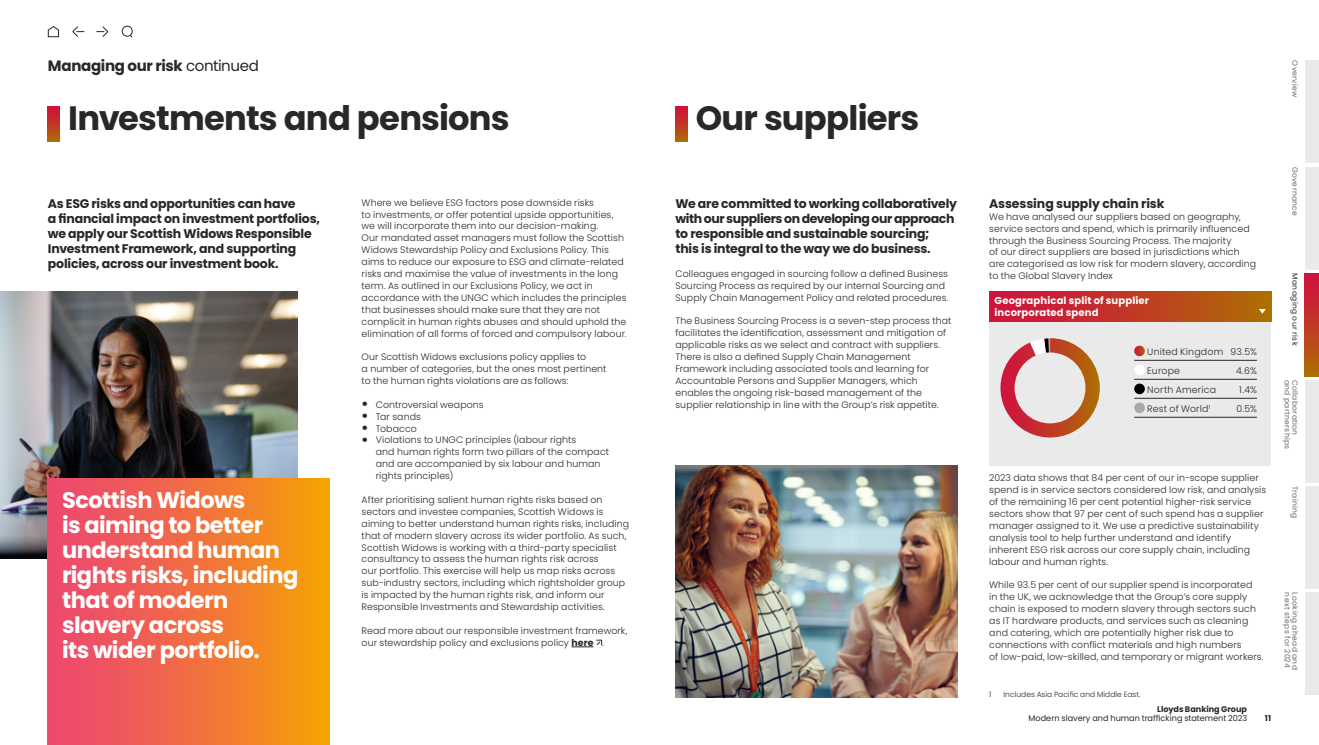
<style>
.page{position:relative;width:1319px;height:745px;background:#fff}
.page>*{position:absolute;margin:0;border:0;box-sizing:border-box;transform-origin:0 0}
.t1{font:700 33.75px "Poppins";letter-spacing:-.025em;color:#282828}
.t2{font:700 22.5px/25px "Poppins";letter-spacing:-.025em;color:#fff}
.t3{font:700 15px "Poppins";letter-spacing:-.02em;color:#282828}
.t4{font:700 12.5px/15px "Poppins";letter-spacing:-.015em;color:#282828}
.t5{font:700 10px/12.5px "Poppins";letter-spacing:.015em;color:#fff}
.t6{font:300 9.38px/11.9px "Poppins";letter-spacing:.01em;color:#282828}
.t7{font:8.12px "Poppins";color:#282828}
.t8{font:700 8.12px "Poppins";color:#282828}
.t9{font:7.5px "Poppins";letter-spacing:.05em;color:#696969}
.t10{font:300 7.5px "Poppins";letter-spacing:.005em;color:#282828}
.t11{font:7.5px "Poppins";letter-spacing:.05em;color:#282828}
.s1{font-weight:400}
.s2{font-size:18.75px}
.s3{font-weight:700}
</style>
<div class="page">
<img style="left:675px;top:465px;width:282px;height:231px">
<img style="left:0;top:291px;width:298px;height:266px">
<svg style="left:48px;top:107px;width:12px;height:34px"></svg>
<svg style="left:675px;top:107px;width:12px;height:34px"></svg>
<svg style="left:571px;top:639px;width:31px;height:8px"></svg>
<div style="left:989px;top:291px;width:281px;height:174px;background:#eaeaea"></div>
<svg style="left:1000px;top:338px;width:99px;height:99px"></svg>
<div style="left:1014px;top:352px;width:71px;height:71px;background:#eaeaea;border-radius:50%"></div>
<hr style="left:1133px;top:360px;width:123px;height:1px;background:#282828">
<hr style="left:1133px;top:379px;width:123px;height:1px;background:#282828">
<hr style="left:1133px;top:398px;width:123px;height:1px;background:#282828">
<hr style="left:1133px;top:417px;width:123px;height:1px;background:#282828">
<svg style="left:1134px;top:345px;width:10px;height:11px"></svg>
<div style="left:1133px;top:364px;width:11px;height:11px;background:#fff;border-radius:50%"></div>
<svg style="left:1133px;top:383px;width:11px;height:11px"></svg>
<div style="left:1133px;top:402px;width:11px;height:11px;background:#a9a9a9;border-radius:50%"></div>
<div style="left:989px;top:291px;width:281px;height:30px;background:linear-gradient(to right,#d10b42,#ae6b05)"></div>
<svg style="left:1258px;top:309px;width:7px;height:4px"></svg>
<div style="left:48px;top:478px;width:282px;height:266px;background:linear-gradient(to right,#ec4277,#f69f08)"></div>
<svg style="left:97px;top:26px;width:12px;height:11px"></svg>
<svg style="left:72px;top:26px;width:12px;height:11px"></svg>
<svg style="left:47px;top:26px;width:12px;height:12px"></svg>
<div style="left:122px;top:26px;width:11px;height:11px;border:1px solid #282828;border-radius:50%"></div>
<svg style="left:1304px;top:273px;width:14px;height:103px"></svg>
<div style="left:1304px;top:60px;width:14px;height:103px;background:#eaeaea"></div>
<div style="left:1304px;top:167px;width:14px;height:102px;background:#eaeaea"></div>
<div style="left:1304px;top:379px;width:14px;height:103px;background:#eaeaea"></div>
<div style="left:1304px;top:485px;width:14px;height:103px;background:#eaeaea"></div>
<div style="left:1304px;top:592px;width:14px;height:102px;background:#eaeaea"></div>
<h3 class="t3" style="left:48px;top:57px;width:212px">Managing our risk <span class="s1">continued</span></h3>
<h1 class="t1" style="left:68px;top:99px;width:443px">Investments and pensions</h1>
<h1 class="t1" style="left:695px;top:99px;width:225px">Our suppliers</h1>
<h3 class="t4" style="left:48px;top:196px;width:273px">As ESG risks and opportunities can have<br>a financial impact on investment portfolios, we apply our Scottish Widows Responsible Investment Framework, and supporting policies, across our investment book.</h3>
<p class="t6" style="left:361px;top:196px;width:266px">Where we believe ESG factors pose downside risks<br>to investments, or offer potential upside opportunities, we will incorporate them into our decision-making.<br>Our mandated asset managers must follow the Scottish Widows Stewardship Policy and Exclusions Policy. This aims to reduce our exposure to ESG and climate-related risks and maximise the value of investments in the long term. As outlined in our Exclusions Policy, we act in accordance with the UNGC which includes the principles that businesses should make sure that they are not complicit in human rights abuses and should uphold the elimination of all forms of forced and compulsory labour.</p>
<p class="t6" style="left:361px;top:351px;width:246px">Our Scottish Widows exclusions policy applies to<br>a number of categories, but the ones most pertinent to the human rights violations are as follows:</p>
<p class="t6" style="left:361px;top:398px;width:123px"><span class="s2">•</span> Controversial weapons</p>
<p class="t6" style="left:361px;top:410px;width:61px"><span class="s2">•</span> Tar sands</p>
<p class="t6" style="left:361px;top:422px;width:57px"><span class="s2">•</span> Tobacco</p>
<p class="t6" style="left:376px;top:434px;width:235px;text-indent:-14px"><span class="s2">•</span> Violations to UNGC principles (labour rights<br>and human rights form two pillars of the compact and are accompanied by six labour and human rights principles)</p>
<p class="t6" style="left:361px;top:493px;width:269px">After prioritising salient human rights risks based on sectors and investee companies, Scottish Widows is aiming to better understand human rights risks, including that of modern slavery across its wider portfolio. As such, Scottish Widows is working with a third-party specialist consultancy to assess the human rights risk across<br>our portfolio. This exercise will help us map risks across sub-industry sectors, including which rightsholder group is impacted by the human rights risk, and inform our Responsible Investments and Stewardship activities.</p>
<p class="t6" style="left:361px;top:624px;width:267px">Read more about our responsible investment framework, our stewardship policy and exclusions policy <span class="s3">here</span> .</p>
<h2 class="t2" style="left:62px;top:487px;width:238px">Scottish Widows<br>is aiming to better understand human rights risks, including that of modern slavery across<br>its wider portfolio.</h2>
<h3 class="t4" style="left:675px;top:196px;width:283px">We are committed to working collaboratively with our suppliers on developing our approach to responsible and sustainable sourcing;<br>this is integral to the way we do business.</h3>
<p class="t6" style="left:675px;top:267px;width:274px">Colleagues engaged in sourcing follow a defined Business<br>Sourcing Process as required by our internal Sourcing and<br>Supply Chain Management Policy and related procedures.</p>
<p class="t6" style="left:675px;top:315px;width:277px">The Business Sourcing Process is a seven-step process that facilitates the identification, assessment and mitigation of applicable risks as we select and contract with suppliers.<br>There is also a defined Supply Chain Management Framework including associated tools and learning for Accountable Persons and Supplier Managers, which enables the ongoing risk-based management of the supplier relationship in line with the Group’s risk appetite.</p>
<p class="t9" style="left:1299px;top:60px;width:38px;rotate:90deg">Overview</p>
<h3 class="t4" style="left:989px;top:196px;width:177px">Assessing supply chain risk</h3>
<p class="t6" style="left:989px;top:210px;width:268px">We have analysed our suppliers based on geography, service sectors and spend, which is primarily influenced through the Business Sourcing Process. The majority<br>of our direct suppliers are based in jurisdictions which are categorised as low risk for modern slavery, according to the Global Slavery Index</p>
<p class="t5" style="left:994px;top:294px;width:156px">Geographical split of supplier incorporated spend</p>
<p class="t6" style="left:1146px;top:342px;width:111px;line-height:19px">United Kingdom 93.5%<br>Europe</p>
<p class="t6" style="left:1235px;top:365px;width:22px">4.6%</p>
<p class="t6" style="left:1146px;top:384px;width:70px">North America</p>
<p class="t6" style="left:1238px;top:384px;width:19px">1.4%</p>
<p class="t6" style="left:1146px;top:403px;width:65px">Rest of World<sup>1</sup></p>
<p class="t6" style="left:1236px;top:403px;width:22px">0.5%</p>
<p class="t6" style="left:989px;top:472px;width:278px">2023 data shows that 84 per cent of our in-scope supplier spend is in service sectors considered low risk, and analysis of the remaining 16 per cent potential higher-risk service sectors show that 97 per cent of such spend has a supplier manager assigned to it. We use a predictive sustainability analysis tool to help further understand and identify inherent ESG risk across our core supply chain, including labour and human rights.</p>
<p class="t6" style="left:989px;top:579px;width:276px">While 93.5 per cent of our supplier spend is incorporated<br>in the UK, we acknowledge that the Group’s core supply chain is exposed to modern slavery through sectors such as IT hardware products, and services such as cleaning and catering, which are potentially higher risk due to connections with conflict materials and high numbers<br>of low-paid, low-skilled, and temporary or migrant workers.</p>
<p class="t10" style="left:989px;top:689px;width:4px">1</p>
<p class="t10" style="left:1003px;top:689px;width:138px">Includes Asia Pacific and Middle East.</p>
<p class="t8" style="left:1157px;top:704px;width:91px">Lloyds Banking Group</p>
<p class="t7" style="left:1028px;top:712px;width:220px">Modern slavery and human trafficking statement 2023</p>
<p class="t8" style="left:1264px;top:713px;width:8px">11</p>
<p class="t9" style="left:1299px;top:167px;width:51px;rotate:90deg">Governance</p>
<p class="t11" style="left:1299px;top:273px;width:74px;rotate:90deg">Managing our risk</p>
<p class="t9" style="left:1291px;top:379px;width:71px;rotate:90deg">and partnerships</p>
<p class="t9" style="left:1299px;top:379px;width:57px;rotate:90deg">Collaboration</p>
<p class="t9" style="left:1299px;top:485px;width:34px;rotate:90deg">Training</p>
<p class="t9" style="left:1291px;top:592px;width:77px;rotate:90deg">next steps for 2024</p>
<p class="t9" style="left:1299px;top:592px;width:79px;rotate:90deg">Looking ahead and</p>
</div>
